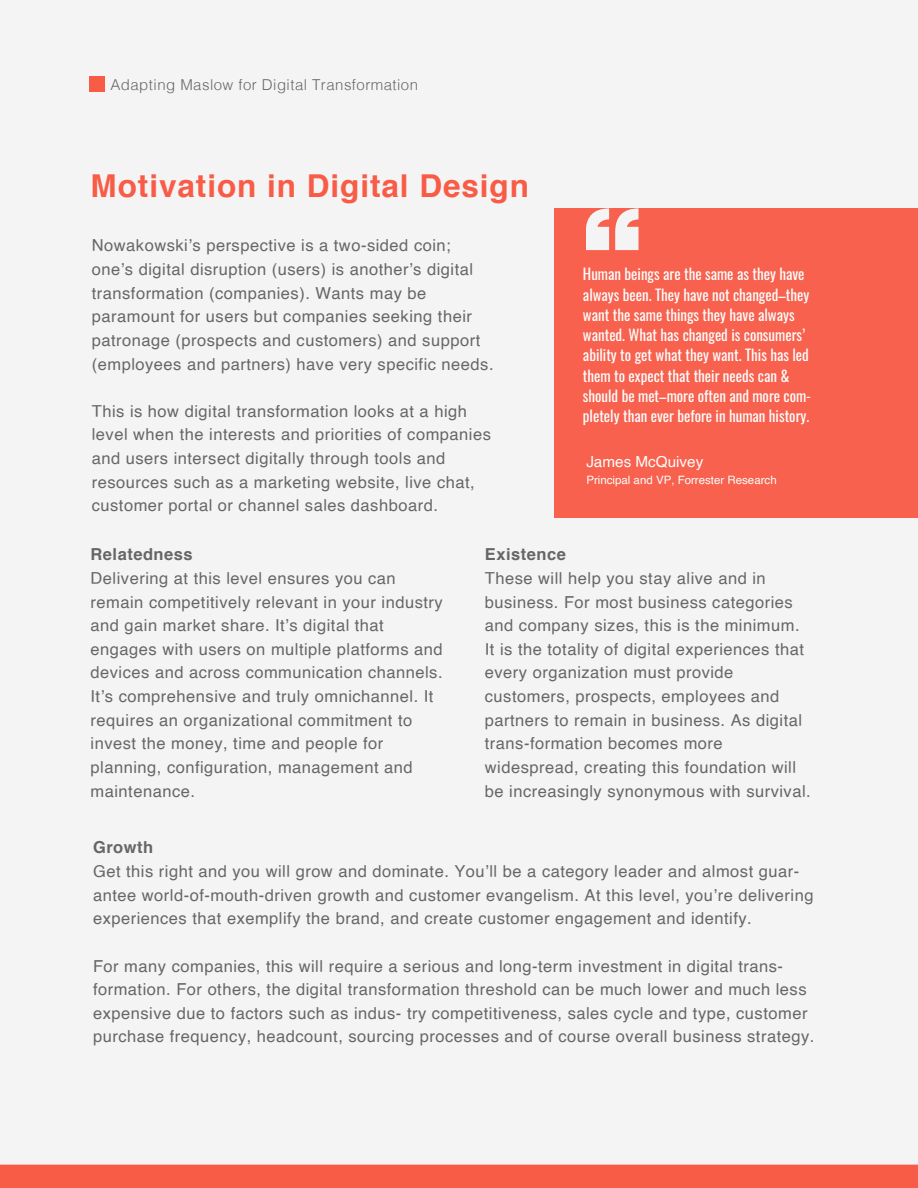
<style>
.page{position:relative;width:918px;height:1188px;background:#f4f4f4}
.page>*{position:absolute;margin:0;border:0;box-sizing:border-box;transform-origin:0 0}
.t1{font:700 31.5px "Helvetica";letter-spacing:.03em;color:#f85c47}
.t2{font:16.5px/23.7px "Helvetica";letter-spacing:.03em;color:#666}
.t3{font:700 16.5px "Helvetica";letter-spacing:.03em;color:#666}
.t4{font:15.3px "Helvetica";color:#fdfdfd}
.t5{font:15px/20.2px "Oswald";color:#fdfdfd}
.t6{font:300 15px "Helvetica";letter-spacing:.03em;color:#666}
.t7{font:11.55px "Helvetica";color:#fdfdfd}
</style>
<div class="page">
<div style="left:554px;top:208px;width:364px;height:310px;background:#f85c47"></div>
<svg style="left:586px;top:208px;width:52px;height:42px"></svg>
<div style="left:0;top:1165px;width:918px;height:23px;background:#f85c47"></div>
<div style="left:89px;top:76px;width:16px;height:16px;background:#f85c47"></div>
<p class="t6" style="left:110px;top:75px;width:309px">Adapting Maslow for Digital Transformation</p>
<h1 class="t1" style="left:91px;top:173px;width:440px">Motivation in Digital Design</h1>
<p class="t2" style="left:92px;top:235px;width:403px">Nowakowski’s perspective is a two-sided coin; one’s digital disruption (users) is another’s digital transformation (companies). Wants may be paramount for users but companies seeking their patronage (prospects and customers) and support (employees and partners) have very specific needs.</p>
<p class="t2" style="left:92px;top:401px;width:401px">This is how digital transformation looks at a high level when the interests and priorities of companies and users intersect digitally through tools and resources such as a marketing website, live chat, customer portal or channel sales dashboard.</p>
<p class="t3" style="left:91px;top:548px;width:104px">Relatedness</p>
<p class="t2" style="left:91px;top:568px;width:354px">Delivering at this level ensures you can remain competitively relevant in your industry and gain market share. It’s digital that engages with users on multiple platforms and devices and across communication channels.<br>It’s comprehensive and truly omnichannel. It requires an organizational commitment to invest the money, time and people for planning, configuration, management and maintenance.</p>
<p class="t5" style="left:583px;top:263px;width:230px">Human beings are the same as they have always been. They have not changed–they want the same things they have always wanted. What has changed is consumers’ ability to get what they want. This has led them to expect that their needs can &amp; should be met–more often and more com&shy;pletely than ever before in human history.</p>
<p class="t4" style="left:586px;top:455px;width:119px">James McQuivey</p>
<p class="t7" style="left:586px;top:475px;width:192px">Principal and VP, Forrester Research</p>
<p class="t3" style="left:485px;top:548px;width:82px">Existence</p>
<p class="t2" style="left:485px;top:568px;width:327px">These will help you stay alive and in business. For most business categories and company sizes, this is the minimum.<br>It is the totality of digital experiences that every organization must provide customers, prospects, employees and partners to remain in business. As digital trans-formation becomes more widespread, creating this foundation will be increasingly synonymous with survival.</p>
<p class="t3" style="left:93px;top:841px;width:62px">Growth</p>
<p class="t2" style="left:93px;top:861px;width:722px">Get this right and you will grow and dominate. You’ll be a category leader and almost guar&shy;antee world-of-mouth-driven growth and customer evangelism. At this level, you’re delivering experiences that exemplify the brand, and create customer engagement and identify.</p>
<p class="t2" style="left:93px;top:955px;width:723px">For many companies, this will require a serious and long-term investment in digital trans&shy;formation. For others, the digital transformation threshold can be much lower and much less expensive due to factors such as indus- try competitiveness, sales cycle and type, customer purchase frequency, headcount, sourcing processes and of course overall business strategy.</p>
</div>
